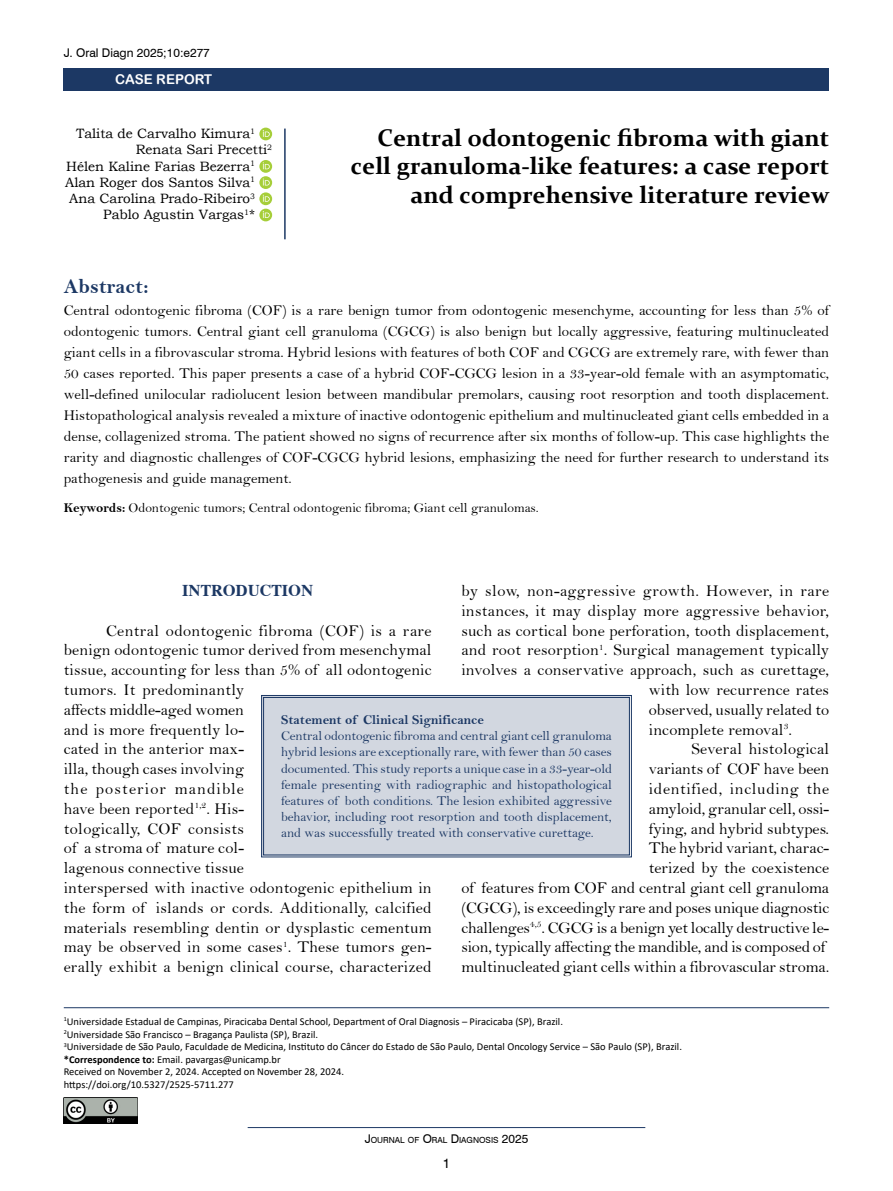
<style>
.page{position:relative;width:893px;height:1191px;background:#fff}
.page>*{position:absolute;margin:0;border:0;box-sizing:border-box;transform-origin:0 0}
.t1{font:700 24px/28.8px "Constantia";color:#000;text-align:right}
.t2{font:21px "Bell MT Bold";color:#1c3864}
.t3{font:16.5px/19.8px "Bell";letter-spacing:.01em;color:#000}
.t4{font:16.5px "Bell";letter-spacing:-.01em;color:#000}
.t5{font:16.5px "Bell";letter-spacing:.03em;color:#000}
.t6{font:16.5px "Bell";letter-spacing:.04em;color:#000}
.t7{font:700 16.5px "Dutch 801 BT";color:#1c3864}
.t8{font:15px/21px "Bell";color:#000;text-align:justify}
.t9{font:13.5px/16.2px "Bell";color:#1c3864;text-align:justify}
.t10{font:13.5px "Bookman Old Style";color:#000}
.t11{font:13.5px "Bell";color:#000}
.t12{font:13.5px "Bell MT Bold";color:#1c3864}
.t13{font:13.5px "Arial Rounded MT Bold";color:#fff}
.t14{font:13.5px "Swiss 721 BT";color:#000}
.t15{font:12px "Swiss 721 BT";color:#000}
.t16{font:10.5px/12.6px "Calibri";color:#000}
.t17{font:8.4px "Swiss 721 BT";color:#000}
.s1{font-family:"Bell MT Bold"}
.s2{font-weight:700}
.s3{font-size:12px}
</style>
<div class="page">
<div style="left:64px;top:68px;width:765px;height:23px;background:#1c3864"></div>
<hr style="left:248px;top:1127px;width:397px;height:1px;background:#1c3864">
<img style="left:64px;top:1097px;width:74px;height:26px">
<hr style="left:284px;top:129px;width:2px;height:110px;background:#1c3864">
<svg style="left:259px;top:128px;width:13px;height:12px"></svg>
<svg style="left:263px;top:130px;width:7px;height:7px"></svg>
<svg style="left:259px;top:160px;width:13px;height:13px"></svg>
<svg style="left:263px;top:162px;width:7px;height:7px"></svg>
<svg style="left:259px;top:176px;width:13px;height:13px"></svg>
<svg style="left:263px;top:178px;width:7px;height:7px"></svg>
<svg style="left:259px;top:192px;width:13px;height:13px"></svg>
<svg style="left:263px;top:195px;width:7px;height:7px"></svg>
<svg style="left:259px;top:209px;width:13px;height:12px"></svg>
<svg style="left:263px;top:211px;width:7px;height:7px"></svg>
<hr style="left:64px;top:1007px;width:765px;height:1px;background:#1c3864">
<div style="left:261px;top:695px;width:371px;height:163px;background:#d2d7e0"></div>
<div style="left:263px;top:697px;width:367px;height:158px;border:1px solid #1c3864"></div>
<p class="t15" style="left:64px;top:44px;width:148px">J. Oral Diagn 2025;10:e277</p>
<p class="t13" style="left:115px;top:72px;width:98px">CASE REPORT</p>
<p class="t10" style="left:76px;top:125px;width:181px">Talita de Carvalho Kimura<sup>1</sup></p>
<p class="t10" style="left:136px;top:141px;width:138px">Renata Sari Precetti<sup>2</sup></p>
<p class="t10" style="left:66px;top:157px;width:190px">Hélen Kaline Farias Bezerra<sup>1</sup></p>
<p class="t10" style="left:65px;top:173px;width:191px">Alan Roger dos Santos Silva<sup>1</sup></p>
<p class="t10" style="left:69px;top:190px;width:187px">Ana Carolina Prado-Ribeiro<sup>3</sup></p>
<p class="t10" style="left:103px;top:206px;width:153px">Pablo Agustin Vargas<sup>1</sup>*</p>
<h1 class="t1" style="left:351px;top:122px;width:480px">Central odontogenic fibroma with giant cell granuloma-like features: a case report and comprehensive literature review</h1>
<p class="t2" style="left:64px;top:274px;width:86px">Abstract:</p>
<p class="t8" style="left:64px;top:300px;width:767px">Central odontogenic fibroma (COF) is a rare benign tumor from odontogenic mesenchyme, accounting for less than 5% of odontogenic tumors. Central giant cell granuloma (CGCG) is also benign but locally aggressive, featuring multinucleated giant cells in a fibrovascular stroma. Hybrid lesions with features of both COF and CGCG are extremely rare, with fewer than 50 cases reported. This paper presents a case of a hybrid COF-CGCG lesion in a 33-year-old female with an asymptomatic, well-defined unilocular radiolucent lesion between mandibular premolars, causing root resorption and tooth displacement.<br>Histopathological analysis revealed a mixture of inactive odontogenic epithelium and multinucleated giant cells embedded in a dense, collagenized stroma. The patient showed no signs of recurrence after six months of follow-up. This case highlights the rarity and diagnostic challenges of COF-CGCG hybrid lesions, emphasizing the need for further research to understand its pathogenesis and guide management.</p>
<p class="t11" style="left:64px;top:500px;width:477px"><span class="s1">Keywords:</span> Odontogenic tumors; Central odontogenic fibroma; Giant cell granulomas.</p>
<p class="t7" style="left:182px;top:580px;width:133px">INTRODUCTION</p>
<p class="t3" style="left:64px;top:620px;width:369px;text-indent:43px">Central odontogenic fibroma (COF) is a rare benign odontogenic tumor derived from mesenchymal tissue, accounting for less than 5% of all odontogenic tumors. It predominantly<br>affects middle-aged women<br>and is more frequently lo-<br>cated in the anterior max-<br>illa, though cases involving<br>the posterior mandible<br>have been reported<sup>1,2</sup>. His-<br>tologically, COF consists<br>of a stroma of mature col-<br>lagenous connective tissue<br>interspersed with inactive odontogenic epithelium in the form of islands or cords. Additionally, calcified materials resembling dentin or dysplastic cementum may be observed in some cases<sup>1</sup>. These tumors gen&shy;erally exhibit a benign clinical course, characterized</p>
<p class="t5" style="left:461px;top:581px;width:369px">by slow, non-aggressive growth. However, in rare</p>
<p class="t3" style="left:461px;top:600px;width:369px">instances, it may display more aggressive behavior,</p>
<p class="t3" style="left:461px;top:620px;width:369px">such as cortical bone perforation, tooth displacement,</p>
<p class="t3" style="left:461px;top:640px;width:369px">and root resorption<sup>1</sup>. Surgical management typically</p>
<p class="t3" style="left:461px;top:660px;width:369px">involves a conservative approach, such as curettage,</p>
<p class="t3" style="left:649px;top:679px;width:182px">with low recurrence rates</p>
<p class="t3" style="left:649px;top:699px;width:182px">observed, usually related to</p>
<p class="t3" style="left:649px;top:719px;width:145px">incomplete removal<sup>3</sup>.</p>
<p class="t3" style="left:691px;top:739px;width:139px">Several histological</p>
<p class="t3" style="left:649px;top:759px;width:182px">variants of COF have been</p>
<p class="t6" style="left:649px;top:779px;width:182px">identified, including the</p>
<p class="t3" style="left:649px;top:798px;width:182px">amyloid, granular cell, ossi-</p>
<p class="t3" style="left:649px;top:818px;width:182px">fying, and hybrid subtypes.</p>
<p class="t3" style="left:649px;top:838px;width:182px">The hybrid variant, charac-</p>
<p class="t3" style="left:649px;top:858px;width:182px">terized by the coexistence</p>
<p class="t3" style="left:461px;top:877px;width:369px">of features from COF and central giant cell granuloma</p>
<p class="t4" style="left:461px;top:897px;width:369px">(CGCG), is exceedingly rare and poses unique diagnostic</p>
<p class="t4" style="left:461px;top:917px;width:369px">challenges<sup>4,5</sup>. CGCG is a benign yet locally destructive le-</p>
<p class="t4" style="left:461px;top:937px;width:366px">sion, typically affecting the mandible, and is composed of</p>
<p class="t3" style="left:461px;top:957px;width:369px">multinucleated giant cells within a fibrovascular stroma.</p>
<p class="t12" style="left:281px;top:711px;width:204px">Statement of Clinical Significance</p>
<p class="t9" style="left:281px;top:727px;width:332px">Central odontogenic fibroma and central giant cell granuloma hybrid lesions are exceptionally rare, with fewer than 50 cases documented. This study reports a unique case in a 33-year-old female presenting with radiographic and histopathological features of both conditions. The lesion exhibited aggressive behavior, including root resorption and tooth displacement, and was successfully treated with conservative curettage.</p>
<p class="t16" style="left:64px;top:1014px;width:620px"><sup>1</sup>Universidade Estadual de Campinas, Piracicaba Dental School, Department of Oral Diagnosis – Piracicaba (SP), Brazil.<br><sup>2</sup>Universidade São Francisco – Bragança Paulista (SP), Brazil.<br><sup>3</sup>Universidade de São Paulo, Faculdade de Medicina, Instituto do Câncer do Estado de São Paulo, Dental Oncology Service – São Paulo (SP), Brazil. <span class="s2">*Correspondence to:</span> Email. pavargas@unicamp.br<br>Received on November 2, 2024. Accepted on November 28, 2024.<br>https://doi.org/10.5327/2525-5711.277</p>
<p class="t17" style="left:365px;top:1134px;width:165px"><span class="s3">J</span>OURNAL OF <span class="s3">O</span>RAL <span class="s3">D</span>IAGNOSIS <span class="s3">2025</span></p>
<p class="t14" style="left:443px;top:1153px;width:9px">1</p>
</div>
